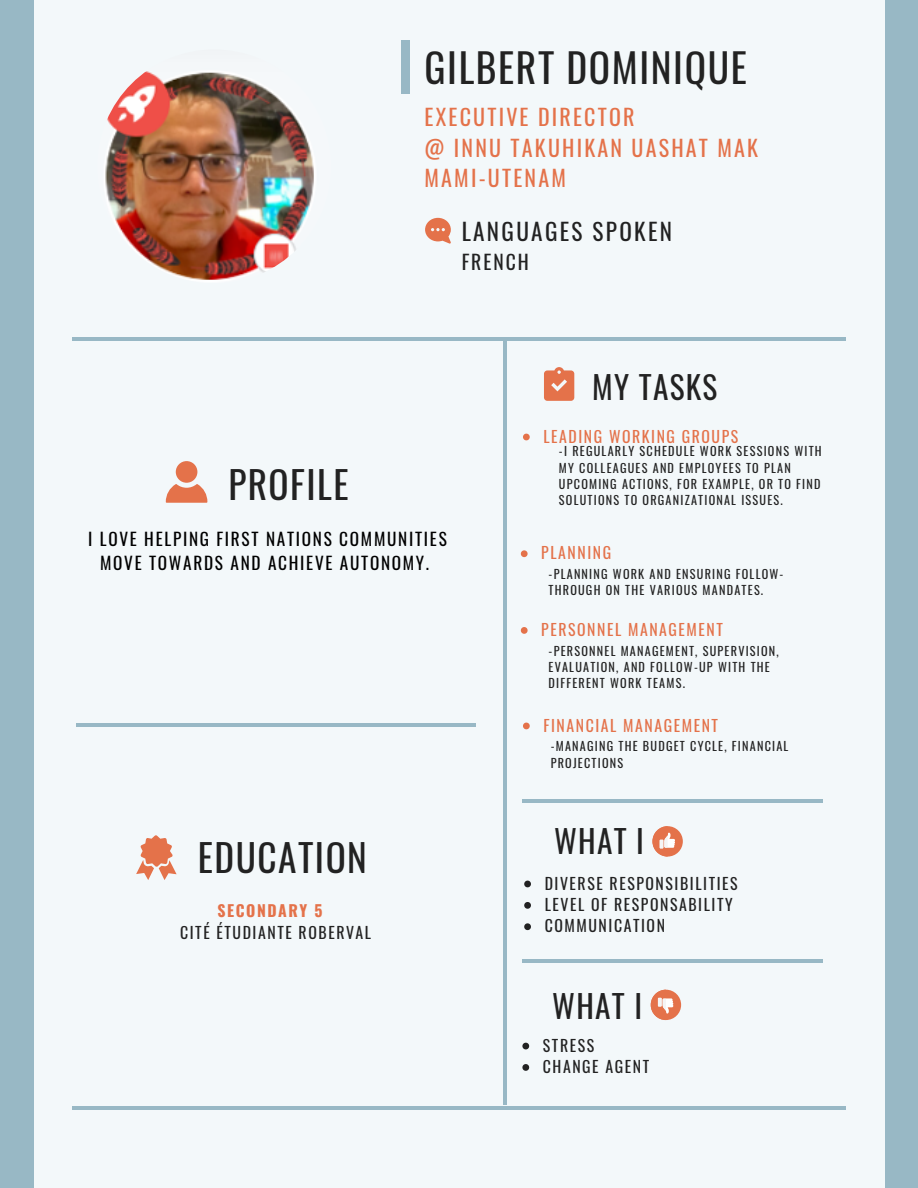
<style>
.page{position:relative;width:918px;height:1188px;background:#98b8c5}
.page>*{position:absolute;margin:0;border:0;box-sizing:border-box;transform-origin:0 0}
.t1{font:39.45px "Oswald";letter-spacing:.04em;color:#222}
.t2{font:37.35px "Oswald";letter-spacing:.04em;color:#222}
.t3{font:31.35px "Oswald";letter-spacing:.04em;color:#222}
.t4{font:23.25px "Oswald";letter-spacing:.1em;color:#222}
.t5{font:22.05px/30.3px "Oswald";letter-spacing:.1em;color:#e4724a}
.t6{font:19.65px "Oswald";letter-spacing:.1em;color:#222}
.t7{font:17.25px/23.7px "Oswald";letter-spacing:.1em;color:#000;text-align:center}
.t8{font:15.75px/21.3px "Oswald";letter-spacing:.1em;color:#222}
.t9{font:15.75px "Oswald";letter-spacing:.1em;color:#e4724a}
.t10{font:700 15.75px "Oswald";letter-spacing:.1em;color:#e4724a}
.t11{font:12.15px/16.2px "Oswald";letter-spacing:.1em;color:#222}
</style>
<div class="page">
<div style="left:34px;top:0;width:850px;height:1188px;background:#f3f8fa"></div>
<hr style="left:522px;top:960px;width:301px;height:3px;background:#98b8c5">
<img style="left:97px;top:50px;width:234px;height:233px;border-radius:50%">
<div style="left:401px;top:40px;width:9px;height:54px;background:#98b8c5"></div>
<hr style="left:72px;top:338px;width:774px;height:3px;background:#98b8c5">
<hr style="left:72px;top:1106px;width:774px;height:3px;background:#98b8c5">
<hr style="left:503px;top:341px;width:4px;height:764px;background:#98b8c5">
<hr style="left:76px;top:724px;width:399px;height:3px;background:#98b8c5">
<div style="left:176px;top:461px;width:21px;height:22px;background:#e4724a;border-radius:50%"></div>
<svg style="left:166px;top:484px;width:41px;height:19px"></svg>
<svg style="left:425px;top:218px;width:25px;height:26px"></svg>
<svg style="left:544px;top:367px;width:30px;height:34px"></svg>
<svg style="left:136px;top:835px;width:41px;height:45px"></svg>
<div style="left:652px;top:826px;width:31px;height:31px;background:#e4724a;border-radius:50%"></div>
<svg style="left:652px;top:826px;width:23px;height:31px"></svg>
<svg style="left:524px;top:881px;width:7px;height:6px"></svg>
<svg style="left:524px;top:902px;width:7px;height:7px"></svg>
<svg style="left:524px;top:923px;width:7px;height:7px"></svg>
<div style="left:651px;top:990px;width:30px;height:30px;background:#e4724a;border-radius:50%"></div>
<svg style="left:651px;top:990px;width:22px;height:30px"></svg>
<svg style="left:522px;top:1043px;width:7px;height:6px"></svg>
<svg style="left:522px;top:1064px;width:7px;height:7px"></svg>
<svg style="left:523px;top:434px;width:7px;height:6px"></svg>
<svg style="left:521px;top:550px;width:7px;height:7px"></svg>
<svg style="left:521px;top:627px;width:7px;height:7px"></svg>
<svg style="left:523px;top:723px;width:7px;height:6px"></svg>
<hr style="left:522px;top:800px;width:301px;height:3px;background:#98b8c5">
<h1 class="t1" style="left:425px;top:37px;width:324px">GILBERT DOMINIQUE</h1>
<h3 class="t5" style="left:425px;top:101px;width:335px">EXECUTIVE DIRECTOR<br>@ INNU TAKUHIKAN UASHAT MAK<br>MAMI-UTENAM</h3>
<h3 class="t4" style="left:462px;top:214px;width:212px">LANGUAGES SPOKEN</h3>
<h3 class="t6" style="left:462px;top:247px;width:69px">FRENCH</h3>
<h2 class="t2" style="left:228px;top:456px;width:122px">PROFILE</h2>
<h3 class="t7" style="left:88px;top:526px;width:360px">I LOVE HELPING FIRST NATIONS COMMUNITIES<br>MOVE TOWARDS AND ACHIEVE AUTONOMY.</h3>
<h2 class="t2" style="left:198px;top:828px;width:171px">EDUCATION</h2>
<p class="t10" style="left:217px;top:899px;width:107px">SECONDARY 5</p>
<p class="t8" style="left:180px;top:921px;width:193px">CITÉ ÉTUDIANTE ROBERVAL</p>
<h3 class="t3" style="left:592px;top:362px;width:127px">MY TASKS</h3>
<p class="t9" style="left:543px;top:424px;width:196px">LEADING WORKING GROUPS</p>
<p class="t11" style="left:559px;top:443px;width:264px">-I REGULARLY SCHEDULE WORK SESSIONS WITH MY COLLEAGUES AND EMPLOYEES TO PLAN UPCOMING ACTIONS, FOR EXAMPLE, OR TO FIND SOLUTIONS TO ORGANIZATIONAL ISSUES.</p>
<p class="t9" style="left:541px;top:541px;width:71px">PLANNING</p>
<p class="t11" style="left:549px;top:566px;width:236px">-PLANNING WORK AND ENSURING FOLLOW-<br>THROUGH ON THE VARIOUS MANDATES.</p>
<p class="t9" style="left:541px;top:617px;width:183px">PERSONNEL MANAGEMENT</p>
<p class="t11" style="left:549px;top:642px;width:232px">-PERSONNEL MANAGEMENT, SUPERVISION,<br>EVALUATION, AND FOLLOW-UP WITH THE<br>DIFFERENT WORK TEAMS.</p>
<p class="t9" style="left:543px;top:713px;width:176px">FINANCIAL MANAGEMENT</p>
<p class="t11" style="left:551px;top:738px;width:239px">-MANAGING THE BUDGET CYCLE, FINANCIAL<br>PROJECTIONS</p>
<h3 class="t3" style="left:554px;top:817px;width:92px">WHAT I</h3>
<p class="t8" style="left:545px;top:872px;width:195px">DIVERSE RESPONSIBILITIES<br>LEVEL OF RESPONSABILITY<br>COMMUNICATION</p>
<h3 class="t3" style="left:552px;top:981px;width:92px">WHAT I</h3>
<p class="t8" style="left:543px;top:1034px;width:108px">STRESS<br>CHANGE AGENT</p>
</div>
